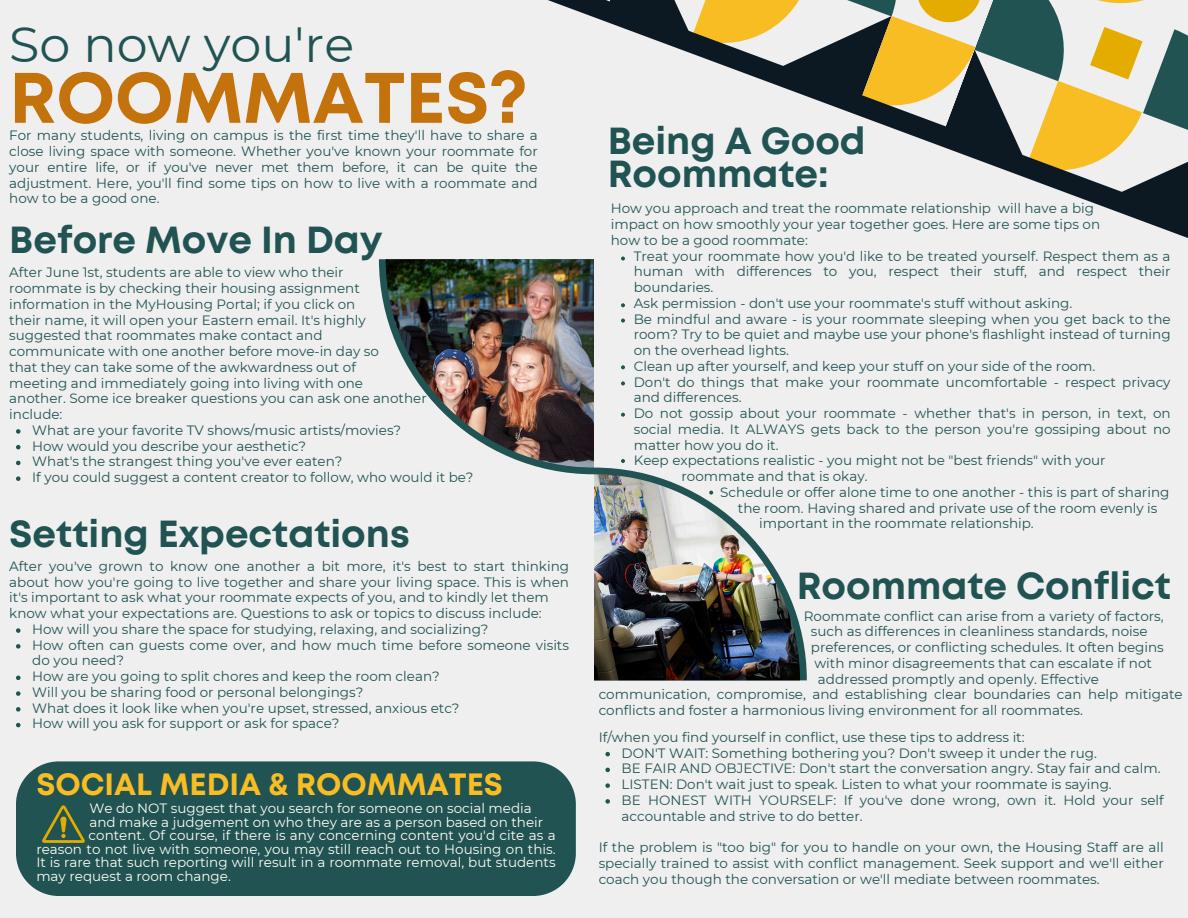
<style>
.page{position:relative;width:1188px;height:918px;background:#efefef}
.page>*{position:absolute;margin:0;border:0;box-sizing:border-box;transform-origin:0 0}
.t1{font:700 71.25px "Mont";color:#c4720c}
.t2{font:49.35px "Montserrat";color:#205352}
.t3{font:700 37.65px/32.7px "Mont";color:#205352}
.t4{font:700 30.75px "Mont";color:#f9bd24}
.t5{font:13.5px/15.8px "Montserrat";color:#205352;text-align:justify}
.t6{font:13.5px/13.5px "Montserrat";color:#fffff6;text-align:justify}
</style>
<div class="page">
<div style="left:16px;top:761px;width:560px;height:135px;background:#205352"></div>
<svg style="left:42px;top:805px;width:43px;height:37px;background:#4e683e"></svg>
<svg style="left:594px;top:468px;width:213px;height:212px"></svg>
<img style="left:594px;top:474px;width:206px;height:206px">
<svg style="left:378px;top:0;width:810px;height:262px"></svg>
<svg style="left:379px;top:259px;width:215px;height:215px"></svg>
<img style="left:386px;top:259px;width:208px;height:209px">
<div style="left:611px;top:247px;width:14px;height:218px;background:#efefef"></div>
<svg style="left:621px;top:459px;width:4px;height:4px"></svg>
<svg style="left:16px;top:429px;width:5px;height:5px"></svg>
<svg style="left:16px;top:445px;width:5px;height:4px"></svg>
<svg style="left:16px;top:461px;width:5px;height:4px"></svg>
<svg style="left:16px;top:476px;width:5px;height:5px"></svg>
<svg style="left:16px;top:628px;width:5px;height:5px"></svg>
<svg style="left:16px;top:644px;width:5px;height:5px"></svg>
<svg style="left:16px;top:676px;width:5px;height:4px"></svg>
<svg style="left:16px;top:691px;width:5px;height:5px"></svg>
<svg style="left:16px;top:707px;width:5px;height:5px"></svg>
<svg style="left:16px;top:723px;width:5px;height:4px"></svg>
<svg style="left:621px;top:413px;width:4px;height:4px"></svg>
<svg style="left:621px;top:381px;width:4px;height:5px"></svg>
<svg style="left:621px;top:365px;width:4px;height:5px"></svg>
<svg style="left:621px;top:318px;width:4px;height:5px"></svg>
<svg style="left:621px;top:303px;width:4px;height:4px"></svg>
<svg style="left:621px;top:256px;width:4px;height:5px"></svg>
<svg style="left:709px;top:491px;width:4px;height:4px"></svg>
<svg style="left:605px;top:752px;width:5px;height:4px"></svg>
<svg style="left:605px;top:768px;width:5px;height:4px"></svg>
<svg style="left:605px;top:783px;width:5px;height:5px"></svg>
<svg style="left:605px;top:799px;width:5px;height:5px"></svg>
<p class="t2" style="left:9px;top:15px;width:346px">So now you're</p>
<h3 class="t1" style="left:9px;top:71px;width:520px">ROOMMATES?</h3>
<p class="t5" style="left:9px;top:128px;width:530px">For many students, living on campus is the first time they'll have to share a close living space with someone. Whether you've known your roommate for your entire life, or if you've never met them before, it can be quite the adjustment. Here, you'll find some tips on how to live with a roommate and how to be a good one.</p>
<p class="t3" style="left:9px;top:227px;width:375px">Before Move In Day</p>
<p class="t5" style="left:9px;top:265px;width:336px">After June 1st, students are able to view who their</p>
<p class="t5" style="left:9px;top:280px;width:352px">roommate is by checking their housing assignment</p>
<p class="t5" style="left:9px;top:296px;width:348px">information in the MyHousing Portal; if you click on</p>
<p class="t5" style="left:9px;top:312px;width:358px">their name, it will open your Eastern email. It's highly</p>
<p class="t5" style="left:9px;top:328px;width:315px">suggested that roommates make contact and</p>
<p class="t5" style="left:9px;top:343px;width:371px">communicate with one another before move-in day so</p>
<p class="t5" style="left:9px;top:359px;width:348px">that they can take some of the awkwardness out of</p>
<p class="t5" style="left:9px;top:375px;width:355px">meeting and immediately going into living with one</p>
<p class="t5" style="left:9px;top:391px;width:419px">another. Some ice breaker questions you can ask one another</p>
<p class="t5" style="left:9px;top:406px;width:55px">include:</p>
<p class="t5" style="left:32px;top:422px;width:371px">What are your favorite TV shows/music artists/movies?</p>
<p class="t5" style="left:32px;top:438px;width:276px">How would you describe your aesthetic?</p>
<p class="t5" style="left:32px;top:454px;width:312px">What's the strangest thing you've ever eaten?</p>
<p class="t5" style="left:32px;top:469px;width:443px">If you could suggest a content creator to follow, who would it be?</p>
<p class="t3" style="left:9px;top:520px;width:402px">Setting Expectations</p>
<p class="t5" style="left:9px;top:558px;width:561px">After you've grown to know one another a bit more, it's best to start thinking about how you're going to live together and share your living space. This is when it's important to ask what your roommate expects of you, and to kindly let them</p>
<h3 class="t5" style="left:9px;top:606px;width:534px">know what your expectations are. Questions to ask or topics to discuss include:</h3>
<p class="t5" style="left:32px;top:621px;width:458px">How will you share the space for studying, relaxing, and socializing?</p>
<p class="t5" style="left:32px;top:637px;width:538px">How often can guests come over, and how much time before someone visits do you need?</p>
<p class="t5" style="left:32px;top:669px;width:409px">How are you going to split chores and keep the room clean?</p>
<p class="t5" style="left:32px;top:684px;width:333px">Will you be sharing food or personal belongings?</p>
<p class="t5" style="left:32px;top:700px;width:429px">What does it look like when you're upset, stressed, anxious etc?</p>
<p class="t5" style="left:32px;top:716px;width:309px">How will you ask for support or ask for space?</p>
<p class="t4" style="left:36px;top:773px;width:468px">SOCIAL MEDIA &amp; ROOMMATES</p>
<p class="t6" style="left:89px;top:802px;width:444px">We do NOT suggest that you search for someone on social media</p>
<p class="t6" style="left:89px;top:815px;width:455px">and make a judgement on who they are as a person based on their</p>
<p class="t6" style="left:36px;top:829px;width:521px;text-indent:52px">content. Of course, if there is any concerning content you'd cite as a reason to not live with someone, you may still reach out to Housing on this.<br>It is rare that such reporting will result in a roommate removal, but students may request a room change.</p>
<p class="t3" style="left:608px;top:128px;width:259px">Being A Good<br>Roommate:</p>
<h3 class="t5" style="left:611px;top:201px;width:485px">How you approach and treat the roommate relationship will have a big</h3>
<h2 class="t5" style="left:611px;top:216px;width:491px">impact on how smoothly your year together goes. Here are some tips on</h2>
<h1 class="t5" style="left:611px;top:232px;width:199px">how to be a good roommate:</h1>
<p class="t5" style="left:634px;top:248px;width:538px">Treat your roommate how you'd like to be treated yourself. Respect them as a human with differences to you, respect their stuff, and respect their boundaries.</p>
<p class="t5" style="left:634px;top:295px;width:440px">Ask permission - don't use your roommate's stuff without asking.</p>
<p class="t5" style="left:634px;top:311px;width:538px">Be mindful and aware - is your roommate sleeping when you get back to the room? Try to be quiet and maybe use your phone's flashlight instead of turning on the overhead lights.</p>
<p class="t5" style="left:634px;top:358px;width:463px">Clean up after yourself, and keep your stuff on your side of the room.</p>
<p class="t5" style="left:634px;top:374px;width:538px">Don't do things that make your roommate uncomfortable - respect privacy and differences.</p>
<p class="t5" style="left:634px;top:405px;width:538px">Do not gossip about your roommate - whether that's in person, in text, on social media. It ALWAYS gets back to the person you're gossiping about no matter how you do it.</p>
<p class="t5" style="left:634px;top:453px;width:473px">Keep expectations realistic - you might not be "best friends" with your</p>
<p class="t5" style="left:682px;top:468px;width:188px">roommate and that is okay.</p>
<p class="t5" style="left:720px;top:484px;width:451px">Schedule or offer alone time to one another - this is part of sharing</p>
<p class="t5" style="left:738px;top:500px;width:421px">the room. Having shared and private use of the room evenly is</p>
<p class="t5" style="left:759px;top:516px;width:276px">important in the roommate relationship.</p>
<p class="t3" style="left:797px;top:573px;width:376px">Roommate Conflict</p>
<h3 class="t5" style="left:804px;top:608px;width:361px">Roommate conflict can arise from a variety of factors,</h3>
<p class="t5" style="left:811px;top:624px;width:338px">such as differences in cleanliness standards, noise</p>
<p class="t5" style="left:811px;top:640px;width:354px">preferences, or conflicting schedules. It often begins</p>
<p class="t5" style="left:814px;top:655px;width:339px">with minor disagreements that can escalate if not</p>
<p class="t5" style="left:818px;top:671px;width:282px">addressed promptly and openly. Effective</p>
<p class="t5" style="left:599px;top:687px;width:586px">communication, compromise, and establishing clear boundaries can help mitigate conflicts and foster a harmonious living environment for all roommates.</p>
<p class="t5" style="left:599px;top:729px;width:427px">If/when you find yourself in conflict, use these tips to address it:</p>
<p class="t5" style="left:622px;top:745px;width:477px">DON'T WAIT: Something bothering you? Don't sweep it under the rug.</p>
<p class="t5" style="left:622px;top:761px;width:540px">BE FAIR AND OBJECTIVE: Don't start the conversation angry. Stay fair and calm.</p>
<p class="t5" style="left:622px;top:776px;width:492px">LISTEN: Don't wait just to speak. Listen to what your roommate is saying.</p>
<p class="t5" style="left:622px;top:792px;width:544px">BE HONEST WITH YOURSELF: If you've done wrong, own it. Hold your self accountable and strive to do better.</p>
<p class="t5" style="left:599px;top:839px;width:567px">If the problem is "too big" for you to handle on your own, the Housing Staff are all specially trained to assist with conflict management. Seek support and we'll either coach you though the conversation or we'll mediate between roommates.</p>
</div>
